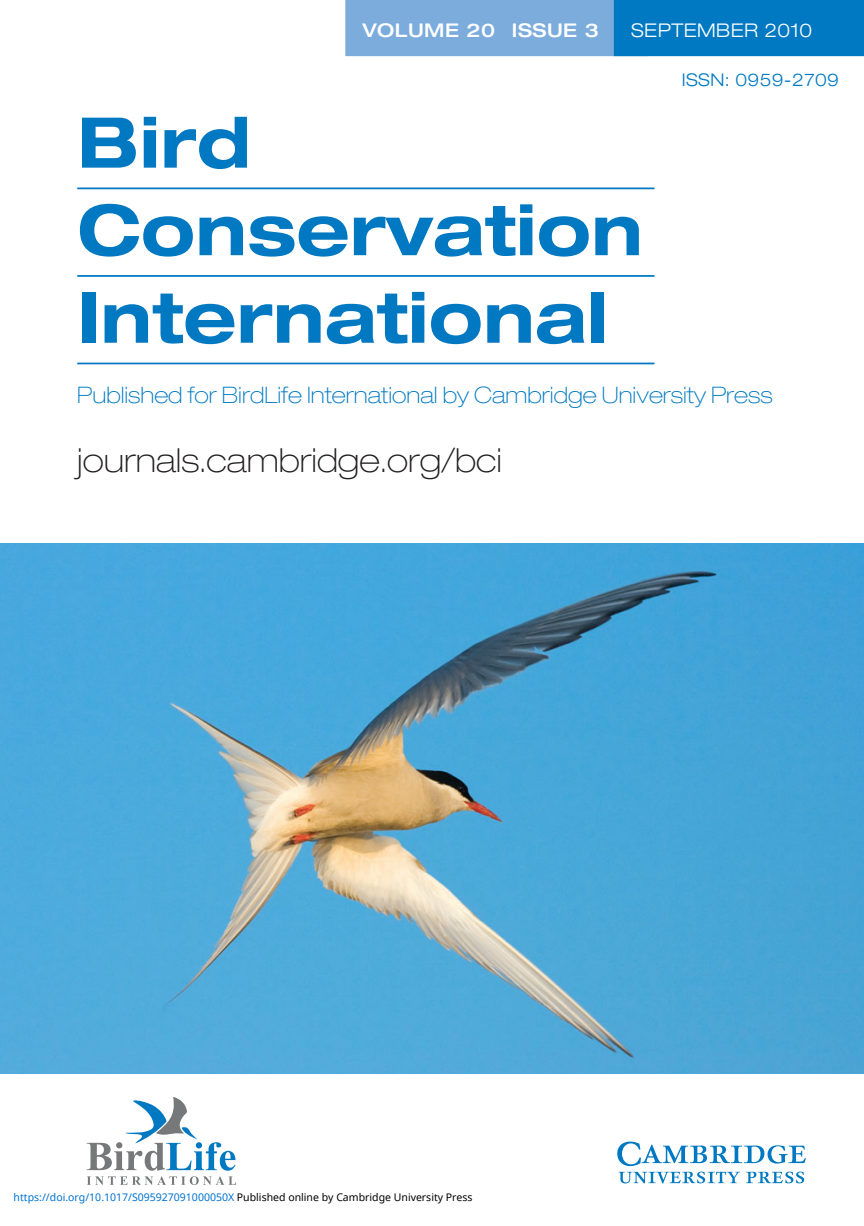
<style>
.page{position:relative;width:864px;height:1226px;background:#fff}
.page>*{position:absolute;margin:0;border:0;box-sizing:border-box;transform-origin:0 0}
.t1{font:700 expanded 70px/87.5px "Helvetica Neue";color:#0079c2}
.t2{font:100 expanded 33.25px "Helvetica Neue";color:#231f20}
.t3{font:100 expanded 22.75px "Helvetica Neue";color:#0079c2}
.t4{font:500 expanded 18.9px "Helvetica Neue";letter-spacing:.025em;color:#fff}
.t5{font:300 expanded 18.9px "Helvetica Neue";letter-spacing:.025em;color:#fff}
.t6{font:300 expanded 17.5px "Helvetica Neue";letter-spacing:.025em;color:#0079c2}
.t7{font:10.5px "Noto Sans";color:#0172cf}
.s1{color:#000}
</style>
<div class="page">
<hr style="left:77px;top:187px;width:577px;height:2px;background:#0079c2">
<hr style="left:77px;top:275px;width:577px;height:2px;background:#0079c2">
<hr style="left:77px;top:362px;width:577px;height:2px;background:#0079c2">
<img style="left:0;top:543px;width:863px;height:530px">
<svg style="left:617px;top:1141px;width:188px;height:24px"></svg>
<svg style="left:618px;top:1171px;width:121px;height:12px"></svg>
<svg style="left:746px;top:1171px;width:57px;height:12px"></svg>
<svg style="left:87px;top:1097px;width:148px;height:73px"></svg>
<svg style="left:87px;top:1176px;width:149px;height:8px"></svg>
<svg style="left:345px;top:0;width:519px;height:56px;background:#3f93cf"></svg>
<h3 class="t4" style="left:362px;top:23px;width:238px">VOLUME 20 ISSUE 3</h3>
<h3 class="t5" style="left:630px;top:23px;width:182px">SEPTEMBER 2010</h3>
<h3 class="t6" style="left:681px;top:73px;width:159px">ISSN: 0959-2709</h3>
<h1 class="t1" style="left:77px;top:105px;width:567px">Bird<br>Conservation<br>International</h1>
<h3 class="t3" style="left:77px;top:386px;width:696px">Published for BirdLife International by Cambridge University Press</h3>
<h2 class="t2" style="left:77px;top:448px;width:426px">journals.cambridge.org/bci</h2>
<p class="t7" style="left:14px;top:1189px;width:460px">https://doi.org/10.1017/S095927091000050X <span class="s1">Published online by Cambridge University Press</span></p>
</div>
